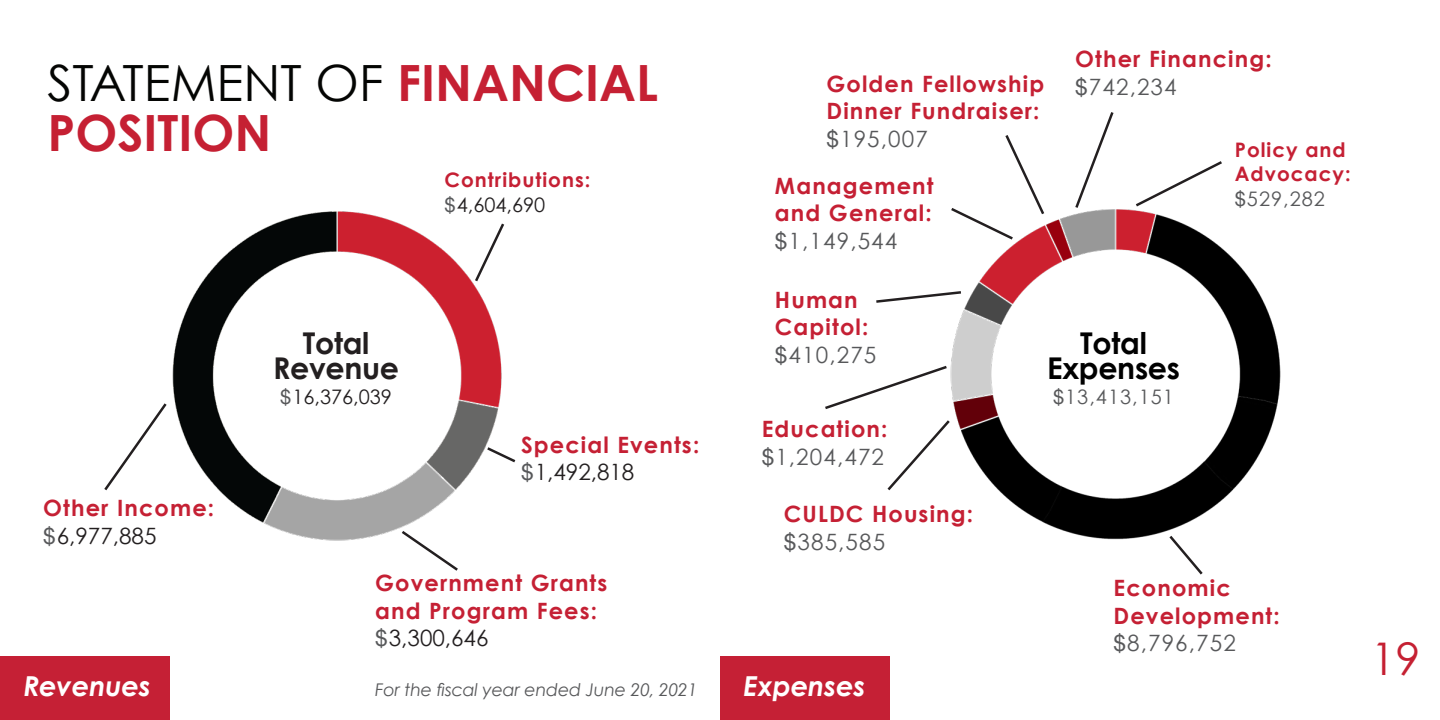
<style>
.page{position:relative;width:1440px;height:720px;background:#fff}
.page>*{position:absolute;margin:0;border:0;box-sizing:border-box;transform-origin:0 0}
.H1_number{font:50px "Century Gothic";color:#040503}
.H1_number-2{font:700 50px "Century Gothic";color:#c52033}
.t1{font:45px "Century Gothic";color:#c52032}
.t2{font:700 30px "Century Gothic";letter-spacing:-.01em;color:#000}
.t3{font:700 30px "Century Gothic";letter-spacing:-.01em;color:#231f20}
.t4{font:italic 700 27.5px "Century Gothic";letter-spacing:-.01em;color:#fff}
.t5{font:700 22.5px/27.5px "Century Gothic";letter-spacing:.05em;color:#c52034}
.t6{font:22.5px "Century Gothic";letter-spacing:.05em;color:#57585a}
.t7{font:22.5px "Century Gothic";color:#231f20}
.t8{font:700 20px/25px "Century Gothic";letter-spacing:.05em;color:#c52034}
.t9{font:20px "Century Gothic";letter-spacing:.05em;color:#57585a}
.t10{font:20px "Century Gothic";color:#231f20}
.t11{font:italic 17.5px "Century Gothic";letter-spacing:-.01em;color:#57585a}
.s1{font-weight:700;color:#c52033}
.s2{font-family:"Helvetica Neue";color:#57585a}
.s3{font-family:"Helvetica Neue";font-weight:400;color:#57585a}
.s4{font-weight:400;color:#231f20}
.s5{font-family:"Helvetica Neue"}
</style>
<div class="page">
<div style="left:0;top:657px;width:170px;height:63px;background:#c52035"></div>
<div style="left:720px;top:657px;width:170px;height:63px;background:#c52035"></div>
<img style="left:950px;top:209px;width:331px;height:331px">
<img style="left:172px;top:211px;width:330px;height:330px">
<svg style="left:104px;top:403px;width:63px;height:88px"></svg>
<svg style="left:473px;top:221px;width:32px;height:63px"></svg>
<svg style="left:1136px;top:161px;width:86px;height:46px"></svg>
<svg style="left:484px;top:445px;width:32px;height:20px"></svg>
<svg style="left:399px;top:528px;width:62px;height:43px"></svg>
<svg style="left:1167px;top:533px;width:38px;height:42px"></svg>
<svg style="left:1073px;top:112px;width:43px;height:99px"></svg>
<svg style="left:950px;top:135px;width:96px;height:107px"></svg>
<svg style="left:876px;top:290px;width:88px;height:14px"></svg>
<svg style="left:825px;top:365px;width:122px;height:44px"></svg>
<svg style="left:887px;top:418px;width:65px;height:75px"></svg>
<p class="H1_number" style="left:48px;top:53px;width:612px">STATEMENT OF <span class="s1">FINANCIAL</span></p>
<p class="H1_number-2" style="left:48px;top:102px;width:225px">POSITION</p>
<p class="t5" style="left:43px;top:494px;width:173px">Other Income:</p>
<p class="t7" style="left:43px;top:522px;width:115px"><span class="s2">$</span>6,977,885</p>
<p class="t3" style="left:303px;top:324px;width:68px">Total</p>
<p class="t3" style="left:273px;top:349px;width:127px">Revenue</p>
<p class="t10" style="left:280px;top:384px;width:113px"><span class="s2">$</span>16,376,039</p>
<p class="t8" style="left:445px;top:167px;width:147px">Contributions: <span class="s3">$</span><span class="s4">4,604,690</span></p>
<p class="t5" style="left:521px;top:431px;width:180px">Special Events:</p>
<p class="t7" style="left:521px;top:459px;width:115px"><span class="s2">$</span>1,492,818</p>
<p class="t5" style="left:375px;top:569px;width:234px">Government Grants</p>
<p class="t5" style="left:375px;top:596px;width:223px">and Program Fees:</p>
<p class="t7" style="left:375px;top:625px;width:115px"><span class="s2">$</span>3,300,646</p>
<p class="t5" style="left:826px;top:69px;width:219px">Golden Fellowship<br>Dinner Fundraiser:</p>
<p class="t6" style="left:826px;top:125px;width:103px"><span class="s5">$</span>195,007</p>
<p class="t5" style="left:775px;top:171px;width:160px">Management</p>
<p class="t5" style="left:775px;top:199px;width:158px">and General:</p>
<p class="t6" style="left:775px;top:227px;width:124px"><span class="s5">$</span>1,149,544</p>
<p class="t5" style="left:1075px;top:45px;width:198px">Other Financing:</p>
<p class="t6" style="left:1075px;top:73px;width:103px"><span class="s5">$</span>742,234</p>
<p class="t8" style="left:1235px;top:137px;width:113px">Policy and</p>
<p class="t8" style="left:1235px;top:161px;width:117px">Advocacy:</p>
<p class="t9" style="left:1235px;top:187px;width:92px"><span class="s5">$</span>529,282</p>
<p class="t5" style="left:775px;top:286px;width:84px">Human</p>
<p class="t5" style="left:775px;top:313px;width:95px">Capitol:</p>
<p class="t6" style="left:775px;top:341px;width:103px"><span class="s5">$</span>410,275</p>
<p class="t5" style="left:762px;top:415px;width:127px">Education:</p>
<p class="t6" style="left:762px;top:443px;width:124px"><span class="s5">$</span>1,204,472</p>
<p class="t5" style="left:784px;top:500px;width:191px">CULDC Housing:</p>
<p class="t6" style="left:784px;top:528px;width:103px"><span class="s5">$</span>385,585</p>
<p class="t2" style="left:1080px;top:325px;width:68px">Total</p>
<p class="t2" style="left:1047px;top:350px;width:134px">Expenses</p>
<p class="t9" style="left:1053px;top:385px;width:122px"><span class="s5">$</span>13,413,151</p>
<p class="t5" style="left:1114px;top:574px;width:119px">Economic</p>
<p class="t5" style="left:1114px;top:601px;width:168px">Development:</p>
<p class="t6" style="left:1114px;top:629px;width:124px"><span class="s5">$</span>8,796,752</p>
<p class="t4" style="left:24px;top:668px;width:129px">Revenues</p>
<p class="t11" style="left:375px;top:679px;width:324px">For the fiscal year ended June 20, 2021</p>
<p class="t4" style="left:744px;top:668px;width:123px">Expenses</p>
<h2 class="t1" style="left:1371px;top:632px;width:51px">19</h2>
</div>
